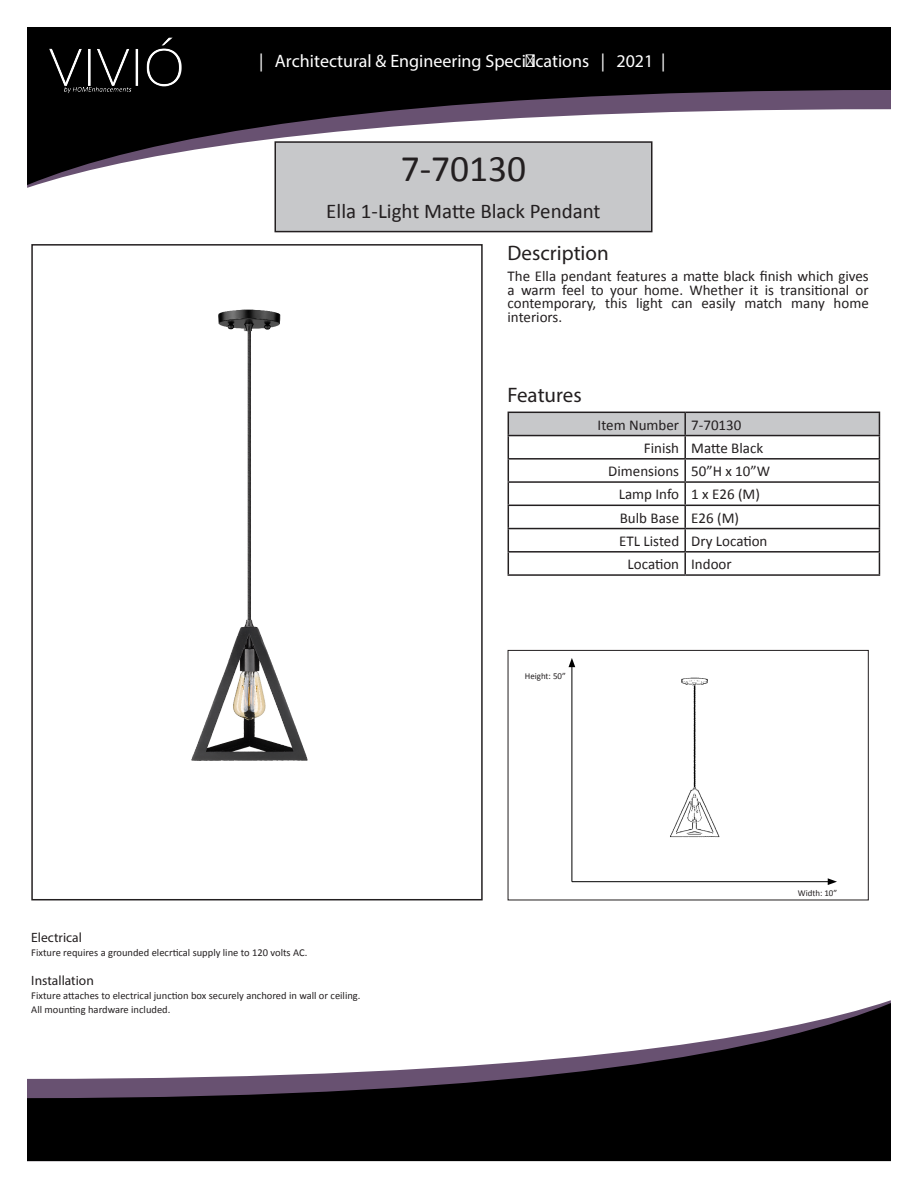
<style>
.page{position:relative;width:918px;height:1188px;background:#fff}
.page>*{position:absolute;margin:0;border:0;box-sizing:border-box;transform-origin:0 0}
.t1{font:37.5px "Calibri";color:#231f20}
.t2{font:21px "Calibri";color:#231f20}
.t3{font:21px "Myriad Pro";color:#231f20}
.t4{font:18px "Myriad Pro";color:#fff}
.t5{font:15px/13.5px "Calibri";color:#231f20;text-align:justify}
.t6{font:13.5px "Myriad Pro";color:#231f20}
.t7{font:10.5px "Calibri";color:#231f20}
.t8{font:9px "Calibri";color:#231f20}
</style>
<div class="page">
<div style="left:275px;top:142px;width:377px;height:90px;background:#c7c8ca"></div>
<div style="left:274px;top:141px;width:378px;height:91px;border:2px solid #231f20"></div>
<svg style="left:27px;top:27px;width:864px;height:158px;fill:#000"></svg>
<svg style="left:27px;top:1003px;width:864px;height:158px;fill:#000"></svg>
<img style="left:40px;top:33px;width:148px;height:69px">
<img style="left:191px;top:309px;width:117px;height:452px">
<div style="left:31px;top:244px;width:452px;height:656px;border:2px solid #231f20"></div>
<div style="left:508px;top:650px;width:361px;height:250px;border:1px solid #231f20"></div>
<hr style="left:572px;top:665px;width:1px;height:217px;background:#000">
<svg style="left:569px;top:658px;width:6px;height:9px"></svg>
<hr style="left:572px;top:881px;width:258px;height:1px;background:#000">
<svg style="left:828px;top:878px;width:9px;height:7px"></svg>
<img style="left:670px;top:677px;width:50px;height:161px">
<svg style="left:508px;top:412px;width:372px;height:162px"></svg>
<hr style="left:508px;top:574px;width:177px;height:2px;background:#231f20">
<hr style="left:685px;top:574px;width:195px;height:2px;background:#231f20">
<p class="t4" style="left:259px;top:50px;width:408px">| Architectural &amp; Engineering Specifications | 2021 |</p>
<p class="t1" style="left:401px;top:143px;width:127px">7-70130</p>
<p class="t2" style="left:326px;top:196px;width:276px">Ella 1-Light Matte Black Pendant</p>
<p class="t3" style="left:508px;top:240px;width:103px">Description</p>
<p class="t5" style="left:508px;top:269px;width:363px">The Ella pendant features a matte black finish which gives a warm feel to your home. Whether it is transitional or contemporary, this light can easily match many home interiors.</p>
<p class="t6" style="left:31px;top:929px;width:52px">Electrical</p>
<p class="t7" style="left:31px;top:946px;width:278px">Fixture requires a grounded elecrtical supply line to 120 volts AC.</p>
<p class="t6" style="left:31px;top:972px;width:64px">Installation</p>
<p class="t7" style="left:31px;top:988px;width:331px">Fixture attaches to electrical junction box securely anchored in wall or ceiling.</p>
<p class="t7" style="left:31px;top:1003px;width:141px">All mounting hardware included.</p>
<p class="t3" style="left:508px;top:382px;width:76px">Features</p>
<p class="t5" style="left:598px;top:417px;width:83px">Item Number</p>
<p class="t5" style="left:691px;top:417px;width:52px">7-70130</p>
<p class="t5" style="left:644px;top:441px;width:37px">Finish</p>
<p class="t5" style="left:691px;top:441px;width:74px">Matte Black</p>
<p class="t5" style="left:608px;top:464px;width:72px">Dimensions</p>
<p class="t5" style="left:691px;top:464px;width:80px">50”H x 10”W</p>
<p class="t5" style="left:619px;top:487px;width:62px">Lamp Info</p>
<p class="t5" style="left:691px;top:487px;width:70px">1 x E26 (M)</p>
<p class="t5" style="left:620px;top:510px;width:61px">Bulb Base</p>
<p class="t5" style="left:691px;top:510px;width:49px">E26 (M)</p>
<p class="t5" style="left:619px;top:534px;width:61px">ETL Listed</p>
<p class="t5" style="left:691px;top:534px;width:78px">Dry Location</p>
<p class="t5" style="left:628px;top:557px;width:53px">Location</p>
<p class="t5" style="left:691px;top:557px;width:42px">Indoor</p>
<p class="t8" style="left:525px;top:669px;width:42px">Height: 50”</p>
<p class="t8" style="left:798px;top:887px;width:41px">Width: 10”</p>
</div>
